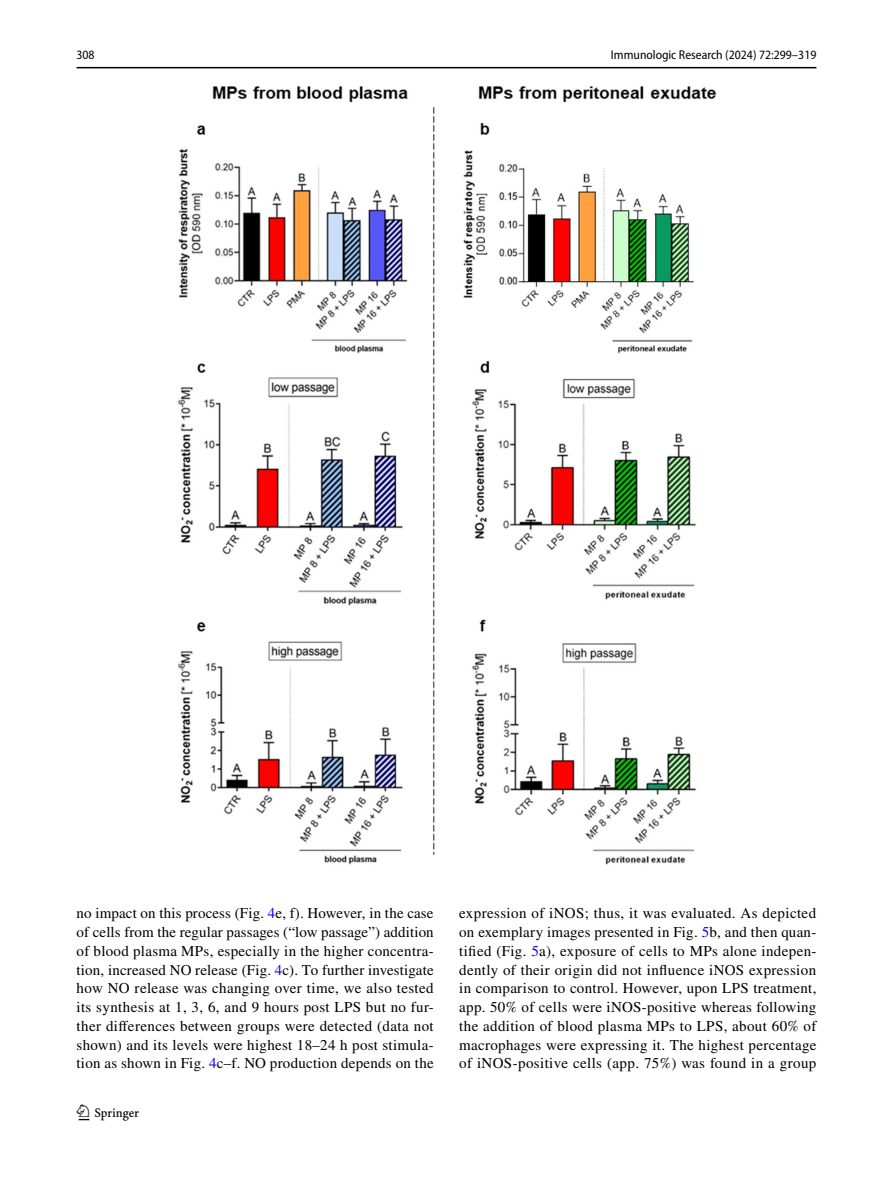
<style>
.page{position:relative;width:893px;height:1187px;background:#fff}
.page>*{position:absolute;margin:0;border:0;box-sizing:border-box;transform-origin:0 0}
.t1{font:22.5px "Springnew Regular 2";color:#000}
.t2{font:15px/18.8px "STIX";letter-spacing:.02em;color:#000;text-align:justify}
.t3{font:semi-condensed 12.75px "Myriad Pro";color:#000}
.s1{color:#00f}
</style>
<div class="page">
<hr style="left:77px;top:67px;width:739px;height:1px;background:#000">
<img style="left:177px;top:87px;width:539px;height:777px">
<p class="t3" style="left:77px;top:48px;width:20px">308</p>
<p class="t3" style="left:611px;top:48px;width:207px">Immunologic Research (2024) 72:299–319</p>
<p class="t2" style="left:77px;top:904px;width:359px">no impact on this process (Fig. <span class="s1">4</span>e, f). However, in the case of cells from the regular passages (“low passage”) addition of blood plasma MPs, especially in the higher concentra&shy;tion, increased NO release (Fig. <span class="s1">4</span>c). To further investigate how NO release was changing over time, we also tested its synthesis at 1, 3, 6, and 9 hours post LPS but no fur&shy;ther differences between groups were detected (data not shown) and its levels were highest 18–24 h post stimula&shy;tion as shown in Fig. <span class="s1">4</span>c–f. NO production depends on the</p>
<p class="t2" style="left:459px;top:904px;width:359px">expression of iNOS; thus, it was evaluated. As depicted on exemplary images presented in Fig. <span class="s1">5</span>b, and then quan&shy;tified (Fig. <span class="s1">5</span>a), exposure of cells to MPs alone indepen&shy;dently of their origin did not influence iNOS expression in comparison to control. However, upon LPS treatment, app. 50% of cells were iNOS-positive whereas following the addition of blood plasma MPs to LPS, about 60% of macrophages were expressing it. The highest percentage of iNOS-positive cells (app. 75%) was found in a group</p>
<h1 class="t1" style="left:79px;top:1104px;width:62px">1 3</h1>
</div>
